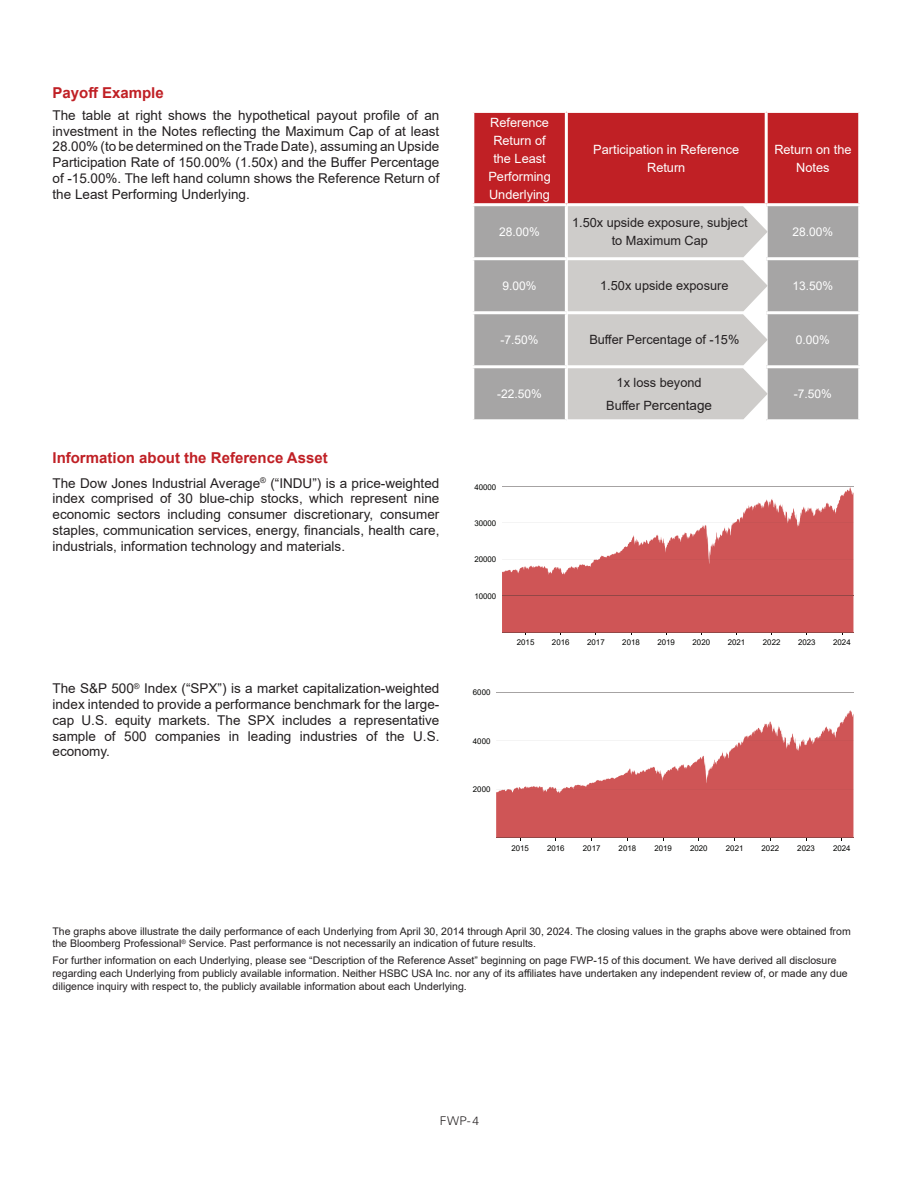
<style>
.page{position:relative;width:918px;height:1188px;background:#fff}
.page>*{position:absolute;margin:0;border:0;box-sizing:border-box;transform-origin:0 0}
.t1{font:700 15px "Arial";color:#c02025}
.t2{font:13.5px/15.8px "Arial";color:#231f20;text-align:justify}
.t3{font:12.75px/18px "Arial";color:#231f20;text-align:center}
.t4{font:12.75px/18px "Arial";color:#fff;text-align:center}
.t5{font:12px "Arial";color:#fff}
.t6{font:300 12px "Univers";color:#231f20}
.t7{font:10.5px/12.8px "Arial";color:#231f20}
.t8{font:7.95px "Arial";color:#040503}
.s1{font-size:12.75px}
</style>
<div class="page">
<svg style="left:473px;top:111px;width:387px;height:308px;background:#c19293"></svg>
<hr style="left:502px;top:632px;width:351px;height:1px;background:#040503">
<svg style="left:502px;top:487px;width:351px;height:145px;fill:#cf5556"></svg>
<hr style="left:502px;top:596px;width:351px;height:1px;background:#934746">
<hr style="left:502px;top:559px;width:96px;height:1px;background:#a6a3a3">
<hr style="left:709px;top:559px;width:144px;height:1px;background:#934746">
<hr style="left:599px;top:559px;width:110px;height:1px;background:#934746">
<hr style="left:502px;top:523px;width:231px;height:1px;background:#a6a3a3">
<svg style="left:733px;top:523px;width:120px;height:1px"></svg>
<svg style="left:502px;top:486px;width:351px;height:1px"></svg>
<hr style="left:496px;top:838px;width:357px;height:1px;background:#040503">
<svg style="left:496px;top:710px;width:357px;height:128px;fill:#cf5556"></svg>
<svg style="left:496px;top:789px;width:357px;height:1px"></svg>
<svg style="left:496px;top:741px;width:357px;height:1px"></svg>
<svg style="left:496px;top:692px;width:357px;height:1px"></svg>
<p class="t1" style="left:52px;top:82px;width:113px">Payoff Example</p>
<p class="t2" style="left:52px;top:107px;width:388px">The table at right shows the hypothetical payout profile of an investment in the Notes reflecting the Maximum Cap of at least 28.00% (to be determined on the Trade Date), assuming an Upside Participation Rate of 150.00% (1.50x) and the Buffer Percentage of -15.00%. The left hand column shows the Reference Return of the Least Performing Underlying.</p>
<p class="t4" style="left:488px;top:113px;width:64px">Reference<br>Return of the Least<br>Performing<br>Underlying</p>
<p class="t4" style="left:593px;top:140px;width:147px">Participation in Reference<br>Return</p>
<p class="t4" style="left:774px;top:140px;width:79px">Return on the<br>Notes</p>
<p class="t5" style="left:499px;top:224px;width:42px">28.00%</p>
<p class="t3" style="left:572px;top:214px;width:177px">1.50x upside exposure, subject to Maximum Cap</p>
<p class="t5" style="left:793px;top:224px;width:42px">28.00%</p>
<p class="t5" style="left:503px;top:278px;width:36px">9.00%</p>
<p class="t3" style="left:600px;top:277px;width:130px">1.50x upside exposure</p>
<p class="t5" style="left:793px;top:278px;width:42px">13.50%</p>
<p class="t5" style="left:501px;top:332px;width:40px">-7.50%</p>
<p class="t3" style="left:589px;top:331px;width:151px">Buffer Percentage of -15%</p>
<p class="t5" style="left:796px;top:332px;width:36px">0.00%</p>
<p class="t1" style="left:53px;top:447px;width:277px">Information about the Reference Asset</p>
<p class="t2" style="left:52px;top:475px;width:388px">The Dow Jones Industrial Average<sup>®</sup> (“INDU”) is a price-weighted index comprised of 30 blue-chip stocks, which represent nine economic sectors including consumer discretionary, consumer staples, communication services, energy, financials, health care, industrials, information technology and materials.</p>
<p class="t2" style="left:52px;top:681px;width:388px">The S&amp;P 500<sup>®</sup> Index (“SPX”) is a market capitalization-weighted index intended to provide a performance benchmark for the large&shy;cap U.S. equity markets. The SPX includes a representative sample of 500 companies in leading industries of the U.S. economy.</p>
<p class="t5" style="left:497px;top:386px;width:46px">-22.50%</p>
<p class="t8" style="left:474px;top:481px;width:23px">40000</p>
<p class="t8" style="left:474px;top:518px;width:23px">30000</p>
<p class="t8" style="left:474px;top:554px;width:23px">20000</p>
<p class="t8" style="left:474px;top:591px;width:23px">10000</p>
<p class="t3" style="left:617px;top:374px;width:87px">1x loss beyond</p>
<p class="t2" style="left:606px;top:397px;width:107px"><span class="s1">Buffer P</span>ercentage</p>
<p class="t5" style="left:794px;top:386px;width:40px">-7.50%</p>
<p class="t8" style="left:473px;top:687px;width:19px">6000</p>
<p class="t8" style="left:473px;top:736px;width:19px">4000</p>
<p class="t8" style="left:473px;top:784px;width:19px">2000</p>
<p class="t8" style="left:517px;top:637px;width:19px">2015</p>
<p class="t8" style="left:552px;top:637px;width:19px">2016</p>
<p class="t8" style="left:587px;top:637px;width:19px">2017</p>
<p class="t8" style="left:622px;top:637px;width:19px">2018</p>
<p class="t8" style="left:657px;top:637px;width:19px">2019</p>
<p class="t8" style="left:693px;top:637px;width:19px">2020</p>
<p class="t8" style="left:728px;top:637px;width:19px">2021</p>
<p class="t8" style="left:763px;top:637px;width:19px">2022</p>
<p class="t8" style="left:798px;top:637px;width:19px">2023</p>
<p class="t8" style="left:833px;top:637px;width:19px">2024</p>
<p class="t8" style="left:511px;top:843px;width:19px">2015</p>
<p class="t8" style="left:547px;top:843px;width:19px">2016</p>
<p class="t8" style="left:583px;top:843px;width:19px">2017</p>
<p class="t8" style="left:619px;top:843px;width:19px">2018</p>
<p class="t8" style="left:654px;top:843px;width:19px">2019</p>
<p class="t8" style="left:690px;top:843px;width:19px">2020</p>
<p class="t8" style="left:726px;top:843px;width:19px">2021</p>
<p class="t8" style="left:762px;top:843px;width:19px">2022</p>
<p class="t8" style="left:797px;top:843px;width:19px">2023</p>
<p class="t8" style="left:833px;top:843px;width:19px">2024</p>
<p class="t7" style="left:52px;top:924px;width:800px">The graphs above illustrate the daily performance of each Underlying from April 30, 2014 through April 30, 2024. The closing values in the graphs above were obtained from the Bloomberg Professional<sup>®</sup> Service. Past performance is not necessarily an indication of future results.</p>
<p class="t7" style="left:53px;top:954px;width:797px">For further information on each Underlying, please see “Description of the Reference Asset” beginning on page FWP-15 of this document. We have derived all disclosure regarding each Underlying from publicly available information. Neither HSBC USA Inc. nor any of its affiliates have undertaken any independent review of, or made any due diligence inquiry with respect to, the publicly available information about each Underlying.</p>
<p class="t6" style="left:440px;top:1114px;width:41px">FWP- 4</p>
</div>
